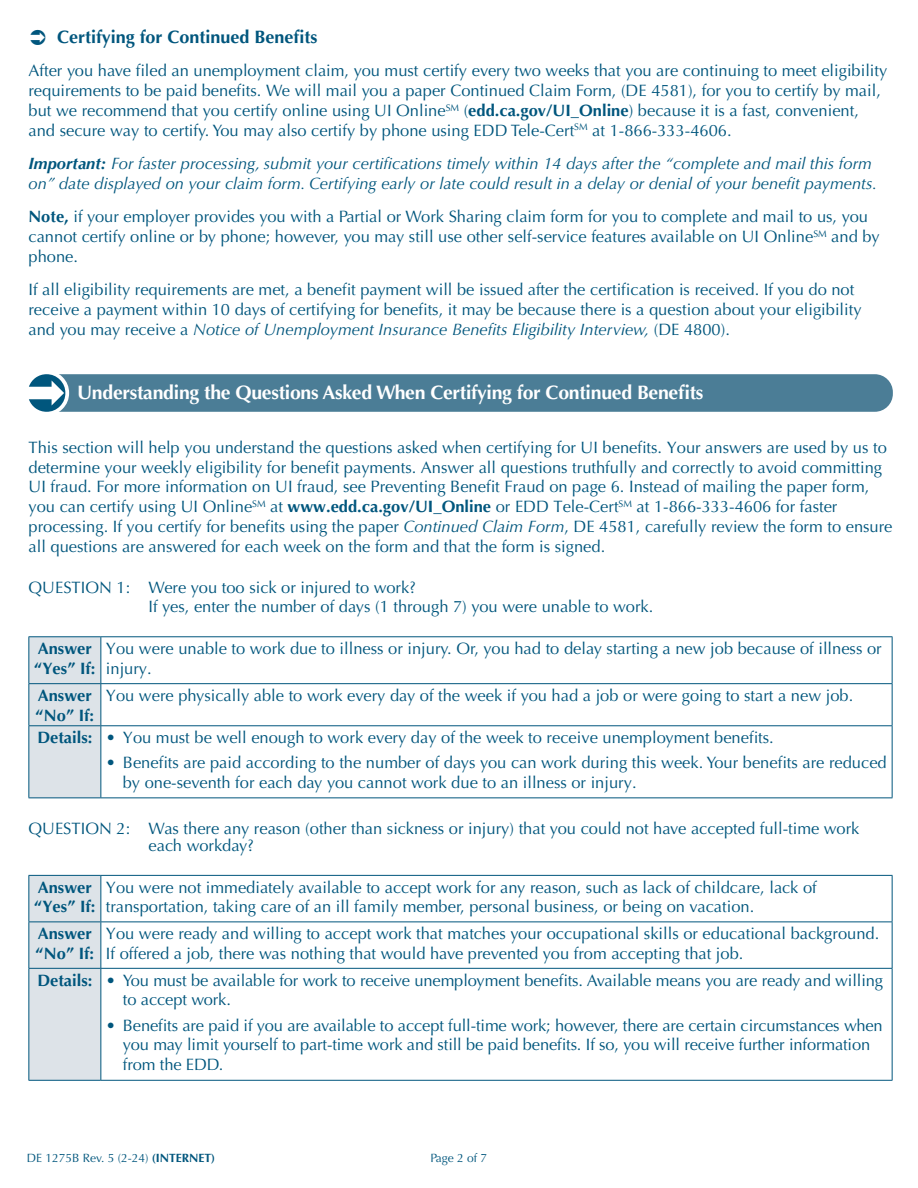
<style>
.page{position:relative;width:918px;height:1188px;background:#fff}
.page>*{position:absolute;margin:0;border:0;box-sizing:border-box;transform-origin:0 0}
.t1{font:700 19.5px "Optima LT Std";letter-spacing:-.015em;color:#fff}
.t2{font:700 18px "Optima LT Std";color:#00567d}
.t3{font:16.5px/19.8px "Optima LT Std";color:#00567d}
.t4{font:italic 16.5px/19.8px "Optima LT Std";color:#00567d}
.t5{font:700 16.5px/19.8px "Optima LT Std";color:#00567d}
.t6{font:12px "Optima LT Std";color:#00567d}
.s1{font-weight:700}
.s2{font-style:italic}
</style>
<div class="page">
<div style="left:29px;top:374px;width:864px;height:38px;background:#4b7d96;border-radius:18px"></div>
<svg style="left:29px;top:374px;width:45px;height:38px"></svg>
<div style="left:29px;top:637px;width:72px;height:161px;background:#dde3e8"></div>
<svg style="left:102px;top:637px;width:790px;height:161px"></svg>
<hr style="left:28px;top:637px;width:1px;height:46px;background:#00567d">
<hr style="left:28px;top:684px;width:1px;height:41px;background:#00567d">
<hr style="left:28px;top:726px;width:1px;height:72px;background:#00567d">
<hr style="left:28px;top:636px;width:73px;height:1px;background:#00567d">
<hr style="left:28px;top:683px;width:73px;height:1px;background:#00567d">
<hr style="left:28px;top:725px;width:73px;height:1px;background:#00567d">
<hr style="left:28px;top:798px;width:73px;height:1px;background:#00567d">
<hr style="left:101px;top:637px;width:1px;height:46px;background:#00567d">
<hr style="left:101px;top:684px;width:1px;height:41px;background:#00567d">
<hr style="left:101px;top:726px;width:1px;height:72px;background:#00567d">
<hr style="left:101px;top:636px;width:792px;height:1px;background:#00567d">
<hr style="left:892px;top:637px;width:1px;height:46px;background:#00567d">
<hr style="left:892px;top:684px;width:1px;height:41px;background:#00567d">
<hr style="left:892px;top:726px;width:1px;height:72px;background:#00567d">
<hr style="left:101px;top:683px;width:792px;height:1px;background:#00567d">
<hr style="left:101px;top:725px;width:792px;height:1px;background:#00567d">
<hr style="left:101px;top:798px;width:792px;height:1px;background:#00567d">
<div style="left:29px;top:876px;width:72px;height:204px;background:#dde3e8"></div>
<svg style="left:102px;top:876px;width:790px;height:204px"></svg>
<hr style="left:28px;top:876px;width:1px;height:46px;background:#00567d">
<hr style="left:28px;top:922px;width:1px;height:46px;background:#00567d">
<hr style="left:28px;top:969px;width:1px;height:111px;background:#00567d">
<hr style="left:28px;top:875px;width:73px;height:1px;background:#00567d">
<hr style="left:28px;top:922px;width:73px;height:1px;background:#00567d">
<hr style="left:28px;top:968px;width:73px;height:1px;background:#00567d">
<hr style="left:28px;top:1080px;width:73px;height:1px;background:#00567d">
<hr style="left:101px;top:876px;width:1px;height:46px;background:#00567d">
<hr style="left:101px;top:922px;width:1px;height:46px;background:#00567d">
<hr style="left:101px;top:969px;width:1px;height:111px;background:#00567d">
<hr style="left:101px;top:875px;width:792px;height:1px;background:#00567d">
<hr style="left:892px;top:876px;width:1px;height:46px;background:#00567d">
<hr style="left:892px;top:922px;width:1px;height:46px;background:#00567d">
<hr style="left:892px;top:969px;width:1px;height:111px;background:#00567d">
<hr style="left:101px;top:922px;width:792px;height:1px;background:#00567d">
<hr style="left:101px;top:968px;width:792px;height:1px;background:#00567d">
<hr style="left:101px;top:1080px;width:792px;height:1px;background:#00567d">
<h3 class="t2" style="left:57px;top:27px;width:262px">Certifying for Continued Benefits</h3>
<p class="t3" style="left:28px;top:61px;width:860px">After you have filed an unemployment claim, you must certify every two weeks that you are continuing to meet eligibility requirements to be paid benefits. We will mail you a paper Continued Claim Form, (DE 4581), for you to certify by mail, but we recommend that you certify online using UI Online<sup>SM</sup> (<span class="s1">edd.ca.gov/UI_Online</span>) because it is a fast, convenient, and secure way to certify. You may also certify by phone using EDD Tele-Cert<sup>SM</sup> at 1-866-333-4606.</p>
<p class="t4" style="left:28px;top:154px;width:850px"><span class="s1">Important:</span> For faster processing, submit your certifications timely within 14 days after the “complete and mail this form on” date displayed on your claim form. Certifying early or late could result in a delay or denial of your benefit payments.</p>
<p class="t3" style="left:28px;top:207px;width:853px"><span class="s1">Note,</span> if your employer provides you with a Partial or Work Sharing claim form for you to complete and mail to us, you cannot certify online or by phone; however, you may still use other self-service features available on UI Online<sup>SM</sup> and by phone.</p>
<p class="t3" style="left:28px;top:280px;width:835px">If all eligibility requirements are met, a benefit payment will be issued after the certification is received. If you do not receive a payment within 10 days of certifying for benefits, it may be because there is a question about your eligibility and you may receive a <span class="s2">Notice of Unemployment Insurance Benefits Eligibility Interview,</span> (DE 4800).</p>
<h2 class="t1" style="left:77px;top:381px;width:628px">Understanding the Questions Asked When Certifying for Continued Benefits</h2>
<p class="t3" style="left:28px;top:438px;width:866px">This section will help you understand the questions asked when certifying for UI benefits. Your answers are used by us to determine your weekly eligibility for benefit payments. Answer all questions truthfully and correctly to avoid committing UI fraud. For more information on UI fraud, see Preventing Benefit Fraud on page 6. Instead of mailing the paper form, you can certify using UI Online<sup>SM</sup> at <span class="s1">www.edd.ca.gov/UI_Online</span> or EDD Tele-Cert<sup>SM</sup> at 1-866-333-4606 for faster processing. If you certify for benefits using the paper <span class="s2">Continued Claim Form</span>, DE 4581, carefully review the form to ensure all questions are answered for each week on the form and that the form is signed.</p>
<h3 class="t3" style="left:29px;top:577px;width:389px">QUESTION 1: Were you too sick or injured to work?</h3>
<p class="t3" style="left:149px;top:597px;width:506px">If yes, enter the number of days (1 through 7) you were unable to work.</p>
<h4 class="t5" style="left:34px;top:639px;width:63px">Answer “Yes” If:</h4>
<p class="t3" style="left:106px;top:639px;width:777px">You were unable to work due to illness or injury. Or, you had to delay starting a new job because of illness or injury.</p>
<h4 class="t5" style="left:36px;top:686px;width:60px">Answer “No” If:</h4>
<p class="t3" style="left:106px;top:686px;width:749px">You were physically able to work every day of the week if you had a job or were going to start a new job.</p>
<h4 class="t5" style="left:37px;top:728px;width:57px">Details:</h4>
<p class="t3" style="left:106px;top:728px;width:669px">• You must be well enough to work every day of the week to receive unemployment benefits.</p>
<p class="t3" style="left:123px;top:753px;width:765px;text-indent:-17px">• Benefits are paid according to the number of days you can work during this week. Your benefits are reduced by one-seventh for each day you cannot work due to an illness or injury.</p>
<h3 class="t3" style="left:149px;top:821px;width:713px;line-height:16.5px;text-indent:-120px">QUESTION 2: Was there any reason (other than sickness or injury) that you could not have accepted full-time work each workday?</h3>
<h4 class="t5" style="left:34px;top:877px;width:63px">Answer “Yes” If:</h4>
<p class="t3" style="left:106px;top:877px;width:712px">You were not immediately available to accept work for any reason, such as lack of childcare, lack of transportation, taking care of an ill family member, personal business, or being on vacation.</p>
<h4 class="t5" style="left:36px;top:924px;width:60px">Answer “No” If:</h4>
<p class="t3" style="left:106px;top:924px;width:775px">You were ready and willing to accept work that matches your occupational skills or educational background.<br>If offered a job, there was nothing that would have prevented you from accepting that job.</p>
<h4 class="t5" style="left:37px;top:970px;width:57px">Details:</h4>
<p class="t3" style="left:123px;top:970px;width:762px;text-indent:-17px">• You must be available for work to receive unemployment benefits. Available means you are ready and willing to accept work.</p>
<p class="t3" style="left:123px;top:1015px;width:761px;text-indent:-17px">• Benefits are paid if you are available to accept full-time work; however, there are certain circumstances when you may limit yourself to part-time work and still be paid benefits. If so, you will receive further information from the EDD.</p>
<p class="t6" style="left:27px;top:1151px;width:190px">DE 1275B Rev. 5 (2-24) <span class="s1">(INTERNET)</span></p>
<p class="t6" style="left:430px;top:1151px;width:58px">Page 2 of 7</p>
</div>
